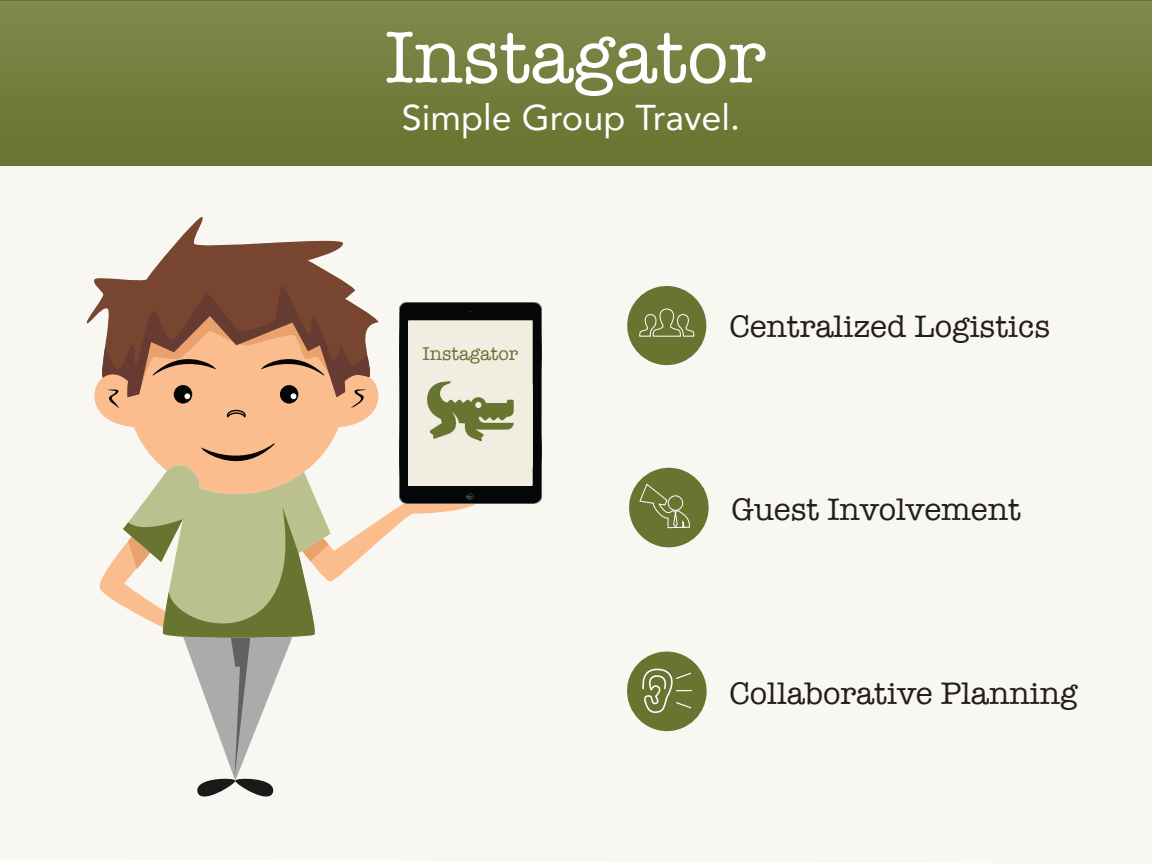
<style>
.page{position:relative;width:1152px;height:864px;background:#fff}
.page>*{position:absolute;margin:0;border:0;box-sizing:border-box;transform-origin:0 0}
.t1{font:75.56px "American Typewriter";color:#fff}
.t2{font:35.8px "Avenir";color:#fff}
.t3{font:32px "American Typewriter";color:#231f20}
.t4{font:19.12px "American Typewriter";color:#677531}
</style>
<div class="page">
<div style="left:0;top:165px;width:1152px;height:699px;background:#f9f7f2"></div>
<div style="left:0;top:1px;width:1152px;height:162px;background:linear-gradient(to right,#727f3d,#727f3d)"></div>
<div style="left:627px;top:286px;width:79px;height:79px;background:#677531;border-radius:50%"></div>
<svg style="left:639px;top:308px;width:56px;height:29px"></svg>
<div style="left:627px;top:652px;width:80px;height:79px;background:#677531;border-radius:50%"></div>
<svg style="left:642px;top:668px;width:50px;height:45px"></svg>
<div style="left:629px;top:468px;width:80px;height:79px;background:#677531;border-radius:50%"></div>
<svg style="left:639px;top:483px;width:51px;height:45px"></svg>
<div style="left:69px;top:316px;width:29px;height:178px;background:#f9f7f2"></div>
<svg style="left:85px;top:215px;width:293px;height:182px;fill:#f9f7f2"></svg>
<img style="left:514px;top:303px;width:27px;height:201px">
<div style="left:409px;top:321px;width:123px;height:164px;background:#f1ede1"></div>
<svg style="left:98px;top:283px;width:416px;height:523px"></svg>
<h1 class="t1" style="left:385px;top:0;width:382px">Instagator</h1>
<p class="t2" style="left:402px;top:89px;width:340px">Simple Group Travel.</p>
<p class="t4" style="left:423px;top:339px;width:97px">Instagator</p>
<p class="t3" style="left:729px;top:302px;width:322px">Centralized Logistics</p>
<p class="t3" style="left:731px;top:485px;width:291px">Guest Involvement</p>
<p class="t3" style="left:729px;top:669px;width:350px">Collaborative Planning</p>
</div>
